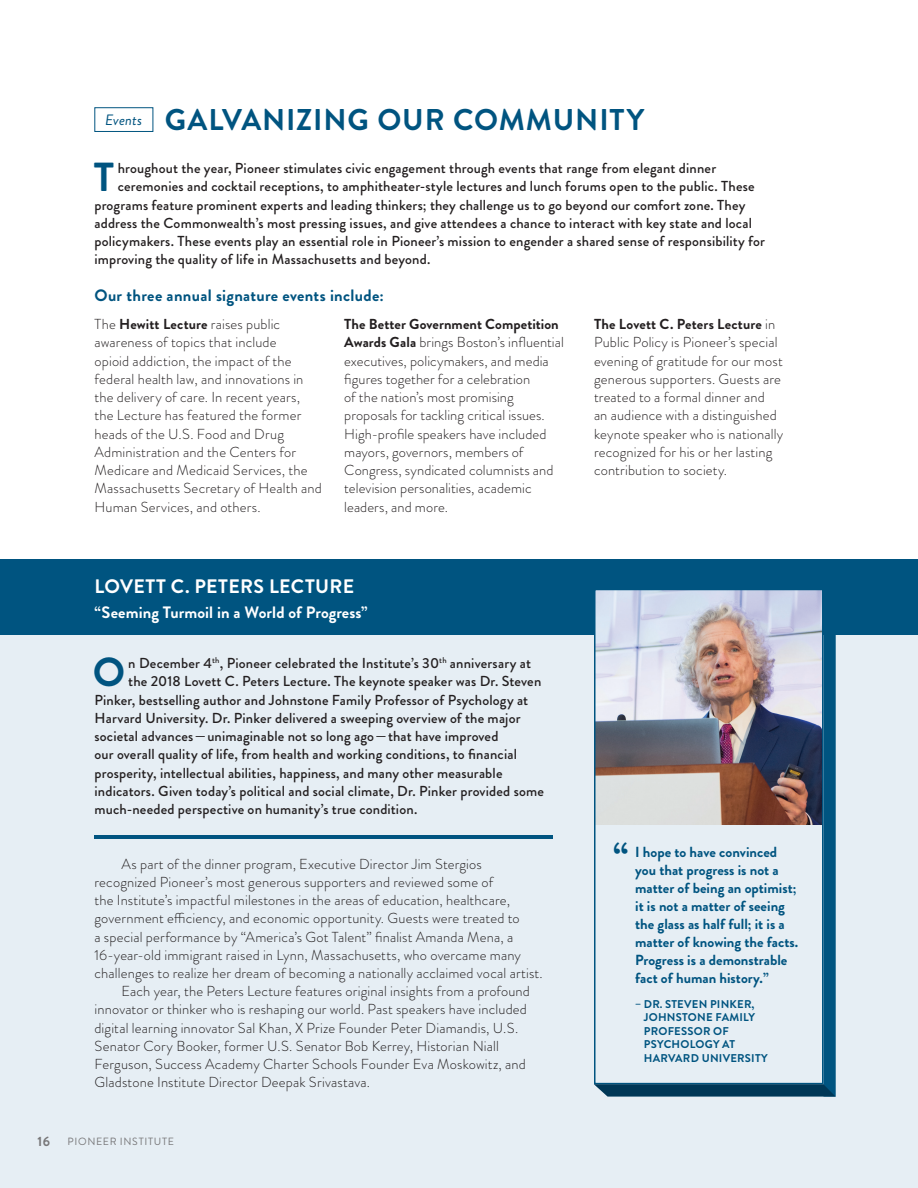
<style>
.page{position:relative;width:918px;height:1188px;background:#fff}
.page>*{position:absolute;margin:0;border:0;box-sizing:border-box;transform-origin:0 0}
.Drop_Cap_Paragraph{font:700 40.5px "Brandon Grotesque";color:#005480}
.Pull_Quote{font:700 39px "Brandon Grotesque";color:#005480}
.Headline_1{font:700 30px "Brandon Grotesque";letter-spacing:.03em;color:#005480}
.Box_Titles{font:700 19.5px "Brandon Grotesque";letter-spacing:.02em;color:#fff}
.Heading_2{font:700 16.5px "Brandon Grotesque";letter-spacing:.02em;color:#005480}
.Box_Titles-2{font:700 16.5px "Brandon Grotesque";letter-spacing:.005em;color:#fff}
.Body{font:italic 15px "Brandon Grotesque";letter-spacing:.005em;color:#005480}
.Pull_Quote-2{font:700 14.7px/18px "Brandon Grotesque";color:#005480}
.Drop_Cap_Paragraph-2{font:500 14.4px "Brandon Grotesque";letter-spacing:.01em;color:#231f20}
.Body-No_Indent{font:300 14.4px/18.3px "Brandon Grotesque";letter-spacing:.01em;color:#231f20}
.Body-2{font:300 14.4px/18.1px "Brandon Grotesque";letter-spacing:.01em;color:#231f20}
.t1{font:700 13.5px "Brandon Grotesque";color:#787779}
.Pull_Quote_Attributi{font:700 11.25px/13.5px "Brandon Grotesque";letter-spacing:.02em;color:#005480}
.t2{font:10.5px "Brandon Grotesque";letter-spacing:.065em;color:#787779}
.s1{font-weight:700}
</style>
<div class="page">
<div style="left:0;top:597px;width:918px;height:591px;background:#e6eef4"></div>
<hr style="left:94px;top:836px;width:460px;height:3px;background:#005480">
<div style="left:0;top:560px;width:918px;height:75px;background:#005480"></div>
<svg style="left:594px;top:590px;width:242px;height:507px"></svg>
<div style="left:94px;top:107px;width:59px;height:25px;border:1px solid #005480"></div>
<p class="Body" style="left:105px;top:110px;width:38px">Events</p>
<p class="Headline_1" style="left:165px;top:99px;width:481px">GALVANIZING OUR COMMUNITY</p>
<p class="Drop_Cap_Paragraph" style="left:94px;top:149px;width:22px">T</p>
<p class="Drop_Cap_Paragraph-2" style="left:118px;top:158px;width:600px">hroughout the year, Pioneer stimulates civic engagement through events that range from elegant dinner</p>
<p class="Drop_Cap_Paragraph-2" style="left:118px;top:177px;width:638px">ceremonies and cocktail receptions, to amphitheater-style lectures and lunch forums open to the public. These</p>
<p class="Drop_Cap_Paragraph-2" style="left:94px;top:195px;width:653px">programs feature prominent experts and leading thinkers; they challenge us to go beyond our comfort zone. They</p>
<p class="Drop_Cap_Paragraph-2" style="left:94px;top:213px;width:659px">address the Commonwealth’s most pressing issues, and give attendees a chance to interact with key state and local</p>
<p class="Drop_Cap_Paragraph-2" style="left:94px;top:231px;width:672px">policymakers. These events play an essential role in Pioneer’s mission to engender a shared sense of responsibility for</p>
<p class="Drop_Cap_Paragraph-2" style="left:94px;top:249px;width:338px">improving the quality of life in Massachusetts and beyond.</p>
<p class="Heading_2" style="left:94px;top:284px;width:291px">Our three annual signature events include:</p>
<p class="Body-No_Indent" style="left:94px;top:315px;width:229px">The <span class="s1">Hewitt Lecture</span> raises public awareness of topics that include<br>opioid addiction, the impact of the federal health law, and innovations in the delivery of care. In recent years, the Lecture has featured the former heads of the U.S. Food and Drug Administration and the Centers for Medicare and Medicaid Services, the Massachusetts Secretary of Health and Human Services, and others.</p>
<p class="Body-No_Indent" style="left:344px;top:315px;width:221px"><span class="s1">The Better Government Competition Awards Gala</span> brings Boston’s influential executives, policymakers, and media figures together for a celebration<br>of the nation’s most promising proposals for tackling critical issues.<br>High-profile speakers have included mayors, governors, members of Congress, syndicated columnists and television personalities, academic leaders, and more.</p>
<p class="Body-No_Indent" style="left:594px;top:315px;width:191px"><span class="s1">The Lovett C. Peters Lecture</span> in<br>Public Policy is Pioneer’s special evening of gratitude for our most generous supporters. Guests are treated to a formal dinner and<br>an audience with a distinguished keynote speaker who is nationally recognized for his or her lasting contribution to society.</p>
<p class="Box_Titles" style="left:95px;top:573px;width:261px">LOVETT C. PETERS LECTURE</p>
<p class="Box_Titles-2" style="left:94px;top:600px;width:274px">“Seeming Turmoil in a World of Progress”</p>
<p class="Drop_Cap_Paragraph" style="left:93px;top:644px;width:34px">O</p>
<p class="Drop_Cap_Paragraph-2" style="left:128px;top:653px;width:404px">n December 4<sup>th</sup>, Pioneer celebrated the Institute’s 30<sup>th</sup> anniversary at</p>
<p class="Drop_Cap_Paragraph-2" style="left:128px;top:671px;width:415px">the 2018 Lovett C. Peters Lecture. The keynote speaker was Dr. Steven</p>
<p class="Drop_Cap_Paragraph-2" style="left:95px;top:690px;width:435px">Pinker, bestselling author and Johnstone Family Professor of Psychology at</p>
<p class="Drop_Cap_Paragraph-2" style="left:95px;top:708px;width:428px">Harvard University. Dr. Pinker delivered a sweeping overview of the major</p>
<p class="Drop_Cap_Paragraph-2" style="left:95px;top:726px;width:405px">societal advances—unimaginable not so long ago—that have improved</p>
<p class="Drop_Cap_Paragraph-2" style="left:95px;top:744px;width:424px">our overall quality of life, from health and working conditions, to financial</p>
<p class="Drop_Cap_Paragraph-2" style="left:95px;top:763px;width:410px">prosperity, intellectual abilities, happiness, and many other measurable</p>
<p class="Drop_Cap_Paragraph-2" style="left:95px;top:781px;width:451px">indicators. Given today’s political and social climate, Dr. Pinker provided some</p>
<p class="Drop_Cap_Paragraph-2" style="left:95px;top:799px;width:324px">much-needed perspective on humanity’s true condition.</p>
<p class="Body-2" style="left:95px;top:855px;width:450px;text-indent:27px">As part of the dinner program, Executive Director Jim Stergios recognized Pioneer’s most generous supporters and reviewed some of<br>the Institute’s impactful milestones in the areas of education, healthcare, government efficiency, and economic opportunity. Guests were treated to<br>a special performance by “America’s Got Talent” finalist Amanda Mena, a 16-year-old immigrant raised in Lynn, Massachusetts, who overcame many challenges to realize her dream of becoming a nationally acclaimed vocal artist.</p>
<p class="Body-2" style="left:95px;top:982px;width:437px;text-indent:27px">Each year, the Peters Lecture features original insights from a profound innovator or thinker who is reshaping our world. Past speakers have included digital learning innovator Sal Khan, X Prize Founder Peter Diamandis, U.S.<br>Senator Cory Booker, former U.S. Senator Bob Kerrey, Historian Niall Ferguson, Success Academy Charter Schools Founder Eva Moskowitz, and Gladstone Institute Director Deepak Srivastava.</p>
<p class="t1" style="left:38px;top:1132px;width:14px">16</p>
<p class="t2" style="left:68px;top:1134px;width:108px">PIONEER INSTITUTE</p>
<p class="Pull_Quote" style="left:613px;top:829px;width:17px">“</p>
<p class="Pull_Quote-2" style="left:635px;top:843px;width:164px">I hope to have convinced you that progress is not a matter of being an optimist; it is not a matter of seeing the glass as half full; it is a matter of knowing the facts.<br>Progress is a demonstrable fact of human history.”</p>
<p class="Pull_Quote_Attributi" style="left:644px;top:997px;width:125px;text-indent:-9px">– DR. STEVEN PINKER,<br>JOHNSTONE FAMILY<br>PROFESSOR OF<br>PSYCHOLOGY AT<br>HARVARD UNIVERSITY</p>
</div>
